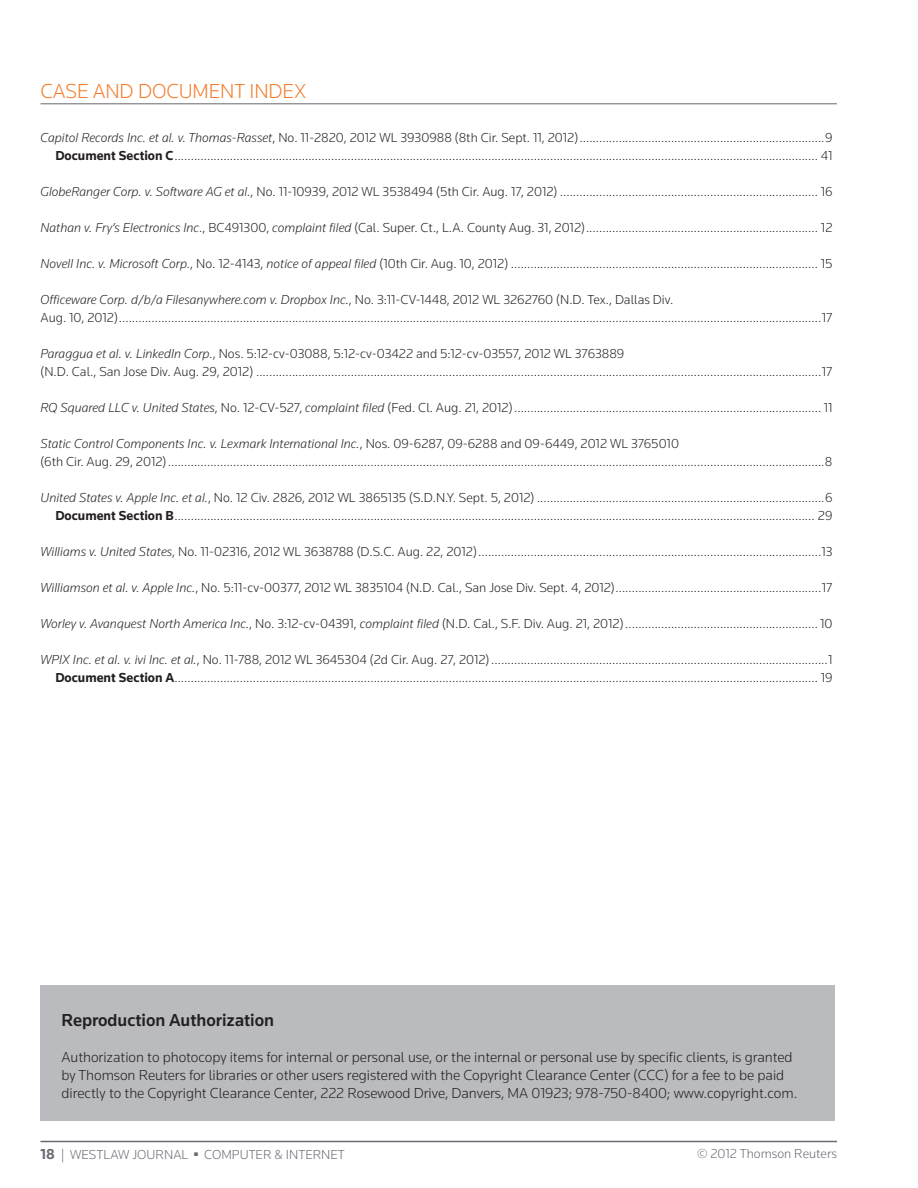
<style>
.page{position:relative;width:918px;height:1188px;background:#fff}
.page>*{position:absolute;margin:0;border:0;box-sizing:border-box;transform-origin:0 0}
.CN{font:300 21px "Knowledge";letter-spacing:-.005em;color:#f47b2a}
.boilerplate{font:500 18px "Knowledge";letter-spacing:-.005em;color:#231f20}
.boilerplate-2{font:300 15px/18px "Knowledge";letter-spacing:-.005em;color:#231f20}
.t1{font:300 13.5px/18px "Knowledge";color:#231f20;text-align:right}
.t2{font:300 13.5px "Knowledge";color:#696b73}
.s1{font-style:italic}
.s2{font-weight:700}
.s3{font-weight:700;font-size:15px}
</style>
<div class="page">
<hr style="left:40px;top:1141px;width:797px;height:1px;background:#696b73">
<div style="left:40px;top:985px;width:796px;height:135px;background:#babbbe"></div>
<hr style="left:40px;top:103px;width:797px;height:1px;background:#696b73">
<p class="CN" style="left:40px;top:78px;width:267px">CASE AND DOCUMENT INDEX</p>
<p class="t1" style="left:40px;top:128px;width:794px"><span class="s1">Capitol Records Inc. et al. v. Thomas-Rasset</span>, No. 11-2820, 2012 WL 3930988 (8th Cir. Sept. 11, 2012)...........................................................................9<br><span class="s2">Document Section C</span>..................................................................................................................................................................................................... 41</p>
<p class="t1" style="left:40px;top:182px;width:794px"><span class="s1">GlobeRanger Corp. v. Software AG et al.</span>, No. 11-10939, 2012 WL 3538494 (5th Cir. Aug. 17, 2012) ............................................................................... 16</p>
<p class="t1" style="left:40px;top:218px;width:794px"><span class="s1">Nathan v. Fry’s Electronics Inc</span>., BC491300, <span class="s1">complaint filed</span> (Cal. Super. Ct., L.A. County Aug. 31, 2012)....................................................................... 12</p>
<p class="t1" style="left:40px;top:254px;width:793px"><span class="s1">Novell Inc. v. Microsoft Corp.</span>, No. 12-4143, <span class="s1">notice of appeal filed</span> (10th Cir. Aug. 10, 2012) .............................................................................................. 15</p>
<p class="t1" style="left:40px;top:290px;width:794px;text-align:left"><span class="s1">Officeware Corp. d/b/a Filesanywhere.com v. Dropbox Inc.</span>, No. 3:11-CV-1448, 2012 WL 3262760 (N.D. Tex., Dallas Div.<br>Aug. 10, 2012).......................................................................................................................................................................................................................17</p>
<p class="t1" style="left:40px;top:344px;width:794px;text-align:left"><span class="s1">Paraggua et al. v. LinkedIn Corp.</span>, Nos. 5:12-cv-03088, 5:12-cv-03422 and 5:12-cv-03557, 2012 WL 3763889<br>(N.D. Cal., San Jose Div. Aug. 29, 2012) .............................................................................................................................................................................17</p>
<p class="t1" style="left:40px;top:398px;width:794px"><span class="s1">RQ Squared LLC v. United States</span>, No. 12-CV-527, <span class="s1">complaint filed</span> (Fed. Cl. Aug. 21, 2012).............................................................................................. 11</p>
<p class="t1" style="left:40px;top:434px;width:793px;text-align:left"><span class="s1">Static Control Components Inc. v. Lexmark International Inc.</span>, Nos. 09-6287, 09-6288 and 09-6449, 2012 WL 3765010<br>(6th Cir. Aug. 29, 2012).........................................................................................................................................................................................................8</p>
<p class="t1" style="left:40px;top:488px;width:794px"><span class="s1">United States v. Apple Inc. et al.</span>, No. 12 Civ. 2826, 2012 WL 3865135 (S.D.N.Y. Sept. 5, 2012) ........................................................................................6<br><span class="s2">Document Section B</span>.................................................................................................................................................................................................... 29</p>
<p class="t1" style="left:40px;top:542px;width:793px"><span class="s1">Williams v. United States</span>, No. 11-02316, 2012 WL 3638788 (D.S.C. Aug. 22, 2012).........................................................................................................13</p>
<p class="t1" style="left:40px;top:578px;width:794px"><span class="s1">Williamson et al. v. Apple Inc.</span>, No. 5:11-cv-00377, 2012 WL 3835104 (N.D. Cal., San Jose Div. Sept. 4, 2012)...............................................................17</p>
<p class="t1" style="left:40px;top:614px;width:794px"><span class="s1">Worley v. Avanquest North America Inc.</span>, No. 3:12-cv-04391, <span class="s1">complaint filed</span> (N.D. Cal., S.F. Div. Aug. 21, 2012)...........................................................10</p>
<p class="t1" style="left:40px;top:650px;width:794px"><span class="s1">WPIX Inc. et al. v. ivi Inc. et al.</span>, No. 11-788, 2012 WL 3645304 (2d Cir. Aug. 27, 2012).......................................................................................................1<br><span class="s2">Document Section A</span>..................................................................................................................................................................................................... 19</p>
<p class="boilerplate" style="left:62px;top:1009px;width:214px">Reproduction Authorization</p>
<p class="boilerplate-2" style="left:62px;top:1048px;width:737px">Authorization to photocopy items for internal or personal use, or the internal or personal use by specific clients, is granted by Thomson Reuters for libraries or other users registered with the Copyright Clearance Center (CCC) for a fee to be paid directly to the Copyright Clearance Center, 222 Rosewood Drive, Danvers, MA 01923; 978-750-8400; www.copyright.com.</p>
<p class="t2" style="left:40px;top:1146px;width:306px"><span class="s3">18</span> | WESTLAW JOURNAL ■ COMPUTER &amp; INTERNET</p>
<p class="t2" style="left:697px;top:1145px;width:141px">© 2012 Thomson Reuters</p>
</div>
